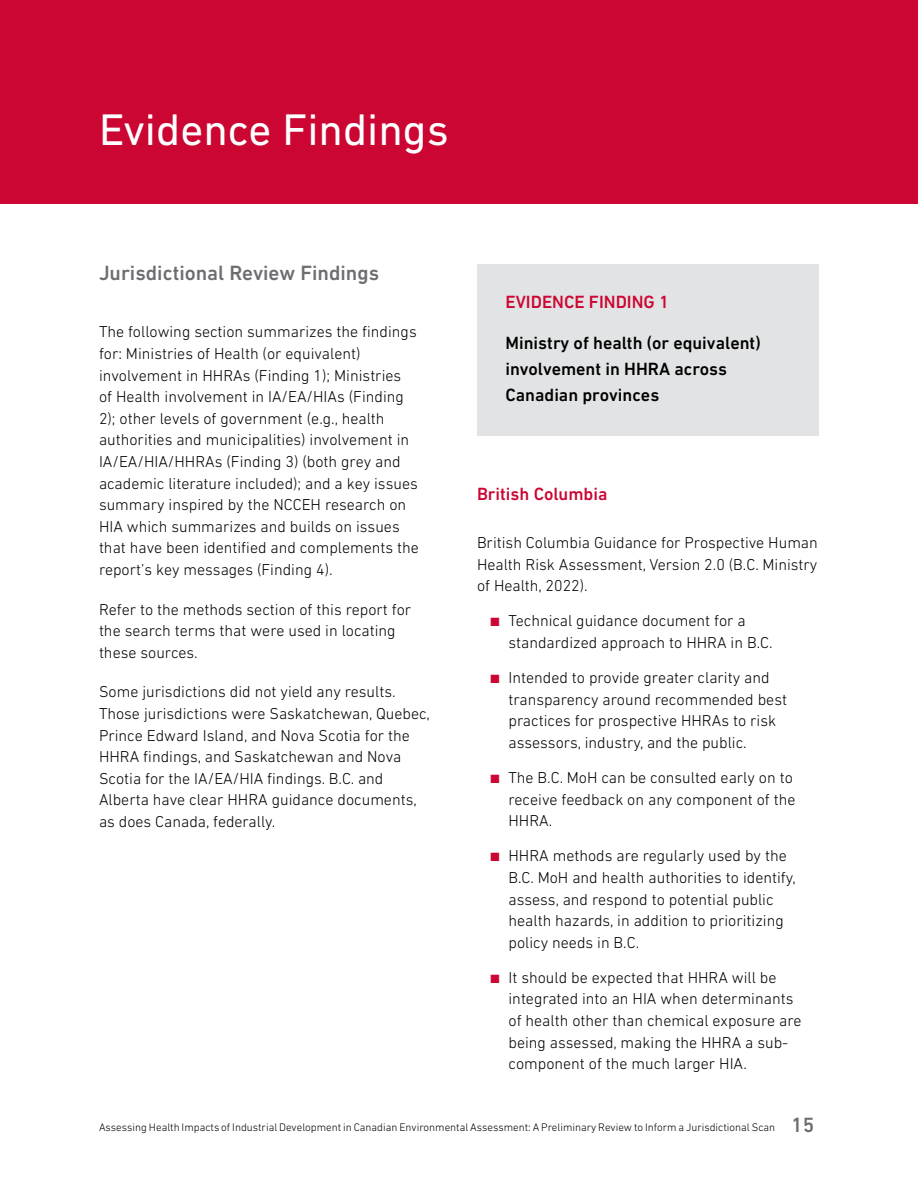
<style>
.page{position:relative;width:918px;height:1188px;background:#fff}
.page>*{position:absolute;margin:0;border:0;box-sizing:border-box;transform-origin:0 0}
.t1{font:45px "DIN Next LT Pro";color:#fff}
.t2{font:500 21px "DIN Next LT Pro";color:#6d6e71}
.t3{font:500 18px/25.5px "DIN Next LT Pro";color:#000}
.t4{font:500 18px "DIN Next LT Pro";color:#cc0633}
.t5{font:300 16.05px/21.6px "DIN Next LT Pro";color:#000}
.t6{font:300 11.1px "DIN Next LT Pro";color:#000}
.s1{color:#cc0633}
.s2{font-weight:500;font-size:21px;color:#6d6e71}
</style>
<div class="page">
<div style="left:0;top:0;width:918px;height:203px;background:#cc0633"></div>
<div style="left:477px;top:264px;width:342px;height:172px;background:#e2e3e4"></div>
<h1 class="t1" style="left:99px;top:103px;width:351px">Evidence Findings</h1>
<h2 class="t2" style="left:99px;top:260px;width:282px">Jurisdictional Review Findings</h2>
<p class="t5" style="left:99px;top:321px;width:321px">The following section summarizes the findings for: Ministries of Health (or equivalent) involvement in HHRAs (Finding 1); Ministries<br>of Health involvement in IA/EA/HIAs (Finding 2); other levels of government (e.g., health authorities and municipalities) involvement in IA/EA/HIA/HHRAs (Finding 3) (both grey and academic literature included); and a key issues summary inspired by the NCCEH research on HIA which summarizes and builds on issues that have been identified and complements the report’s key messages (Finding 4).</p>
<p class="t5" style="left:99px;top:598px;width:314px">Refer to the methods section of this report for the search terms that were used in locating these sources.</p>
<p class="t5" style="left:99px;top:681px;width:333px">Some jurisdictions did not yield any results.<br>Those jurisdictions were Saskatchewan, Quebec, Prince Edward Island, and Nova Scotia for the HHRA findings, and Saskatchewan and Nova Scotia for the IA/EA/HIA findings. B.C. and Alberta have clear HHRA guidance documents, as does Canada, federally.</p>
<p class="t4" style="left:506px;top:291px;width:165px">EVIDENCE FINDING 1</p>
<p class="t3" style="left:506px;top:331px;width:257px">Ministry of health (or equivalent) involvement in HHRA across<br>Canadian provinces</p>
<p class="t4" style="left:477px;top:483px;width:132px">British Columbia</p>
<p class="t5" style="left:477px;top:532px;width:342px;text-align:justify">British Columbia Guidance for Prospective Human Health Risk Assessment, Version 2.0 (B.C. Ministry of Health, 2022).</p>
<p class="t5" style="left:508px;top:610px;width:266px;text-indent:-18px"><span class="s1">■</span> Technical guidance document for a standardized approach to HHRA in B.C.</p>
<p class="t5" style="left:508px;top:667px;width:280px;text-indent:-18px"><span class="s1">■</span> Intended to provide greater clarity and transparency around recommended best practices for prospective HHRAs to risk assessors, industry, and the public.</p>
<p class="t5" style="left:508px;top:767px;width:289px;text-indent:-18px"><span class="s1">■</span> The B.C. MoH can be consulted early on to receive feedback on any component of the<br>HHRA.</p>
<p class="t5" style="left:508px;top:845px;width:289px;text-indent:-18px"><span class="s1">■</span> HHRA methods are regularly used by the B.C. MoH and health authorities to identify, assess, and respond to potential public health hazards, in addition to prioritizing policy needs in B.C.</p>
<p class="t5" style="left:508px;top:966px;width:294px;text-indent:-18px"><span class="s1">■</span> It should be expected that HHRA will be integrated into an HIA when determinants of health other than chemical exposure are being assessed, making the HHRA a sub&shy;component of the much larger HIA.</p>
<p class="t6" style="left:99px;top:1121px;width:717px">Assessing Health Impacts of Industrial Development in Canadian Environmental Assessment: A Preliminary Review to Inform a Jurisdictional Scan <span class="s2">15</span></p>
</div>
